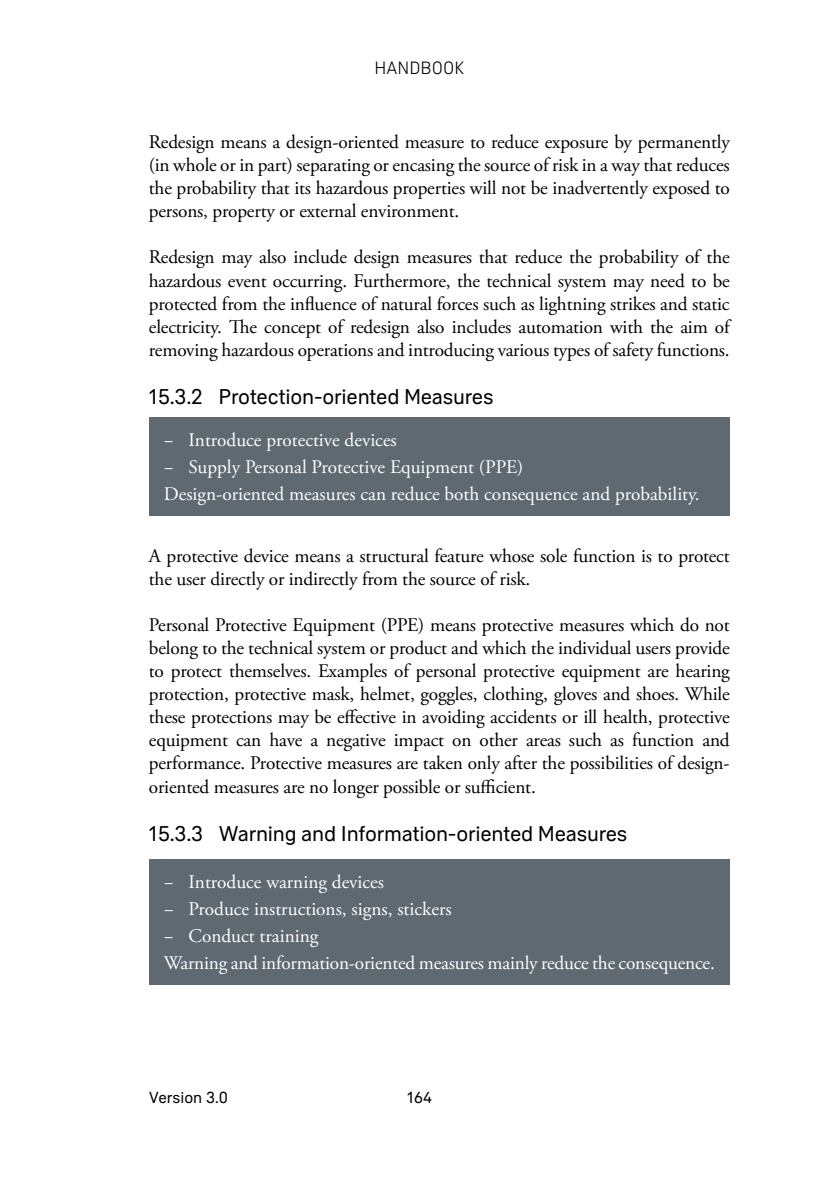
<style>
.page{position:relative;width:839px;height:1186px;background:#fff}
.page>*{position:absolute;margin:0;border:0;box-sizing:border-box;transform-origin:0 0}
.t1{font:21px "Forsvarsmakten Sans";letter-spacing:-.01em;color:#000}
.Brödtext{font:19.25px/23.1px "Adobe Garamond Pro";letter-spacing:-.01em;color:#000;text-align:justify}
.Brödtext-2{font:19.25px "Adobe Garamond Pro";color:#fff}
.t2{font:300 17.5px "Forsvarsmakten Sans";color:#000}
.t3{font:15.75px "Forsvarsmakten Sans";color:#000}
.s1{font-family:"Minion Pro"}
</style>
<div class="page">
<div style="left:149px;top:417px;width:580px;height:98px;background:#5e6971"></div>
<div style="left:149px;top:859px;width:580px;height:125px;background:#5e6971"></div>
<p class="t2" style="left:374px;top:57px;width:91px">HANDBOOK</p>
<p class="Brödtext" style="left:149px;top:131px;width:582px">Redesign means a design-oriented measure to reduce exposure by permanently (in whole or in part) separating or encasing the source of risk in a way that reduces the probability that its hazardous properties will not be inadvertently exposed to persons, property or external environment.</p>
<p class="Brödtext" style="left:149px;top:246px;width:582px">Redesign may also include design measures that reduce the probability of the hazardous event occurring. Furthermore, the technical system may need to be protected from the influence of natural forces such as lightning strikes and static electricity. The concept of redesign also includes automation with the aim of removing hazardous operations and introducing various types of safety functions.</p>
<p class="t1" style="left:149px;top:384px;width:346px">15.3.2 Protection-oriented Measures</p>
<p class="Brödtext-2" style="left:164px;top:428px;width:234px"><span class="s1">–</span> Introduce protective devices</p>
<p class="Brödtext-2" style="left:164px;top:455px;width:361px"><span class="s1">–</span> Supply Personal Protective Equipment (PPE)</p>
<p class="Brödtext-2" style="left:164px;top:483px;width:537px">Design-oriented measures can reduce both consequence and probability.</p>
<p class="Brödtext" style="left:149px;top:544px;width:582px">A protective device means a structural feature whose sole function is to protect the user directly or indirectly from the source of risk.</p>
<p class="Brödtext" style="left:149px;top:614px;width:582px">Personal Protective Equipment (PPE) means protective measures which do not belong to the technical system or product and which the individual users provide to protect themselves. Examples of personal protective equipment are hearing protection, protective mask, helmet, goggles, clothing, gloves and shoes. While these protections may be effective in avoiding accidents or ill health, protective equipment can have a negative impact on other areas such as function and performance. Protective measures are taken only after the possibilities of design&shy;oriented measures are no longer possible or sufficient.</p>
<p class="t1" style="left:149px;top:820px;width:480px">15.3.3 Warning and Information-oriented Measures</p>
<p class="Brödtext-2" style="left:164px;top:870px;width:222px"><span class="s1">–</span> Introduce warning devices</p>
<p class="Brödtext-2" style="left:164px;top:897px;width:289px"><span class="s1">–</span> Produce instructions, signs, stickers</p>
<p class="Brödtext-2" style="left:164px;top:924px;width:156px"><span class="s1">–</span> Conduct training</p>
<p class="Brödtext-2" style="left:164px;top:951px;width:552px">Warning and information-oriented measures mainly reduce the consequence.</p>
<p class="t3" style="left:149px;top:1087px;width:81px">Version 3.0</p>
<p class="t3" style="left:407px;top:1087px;width:26px">164</p>
</div>
